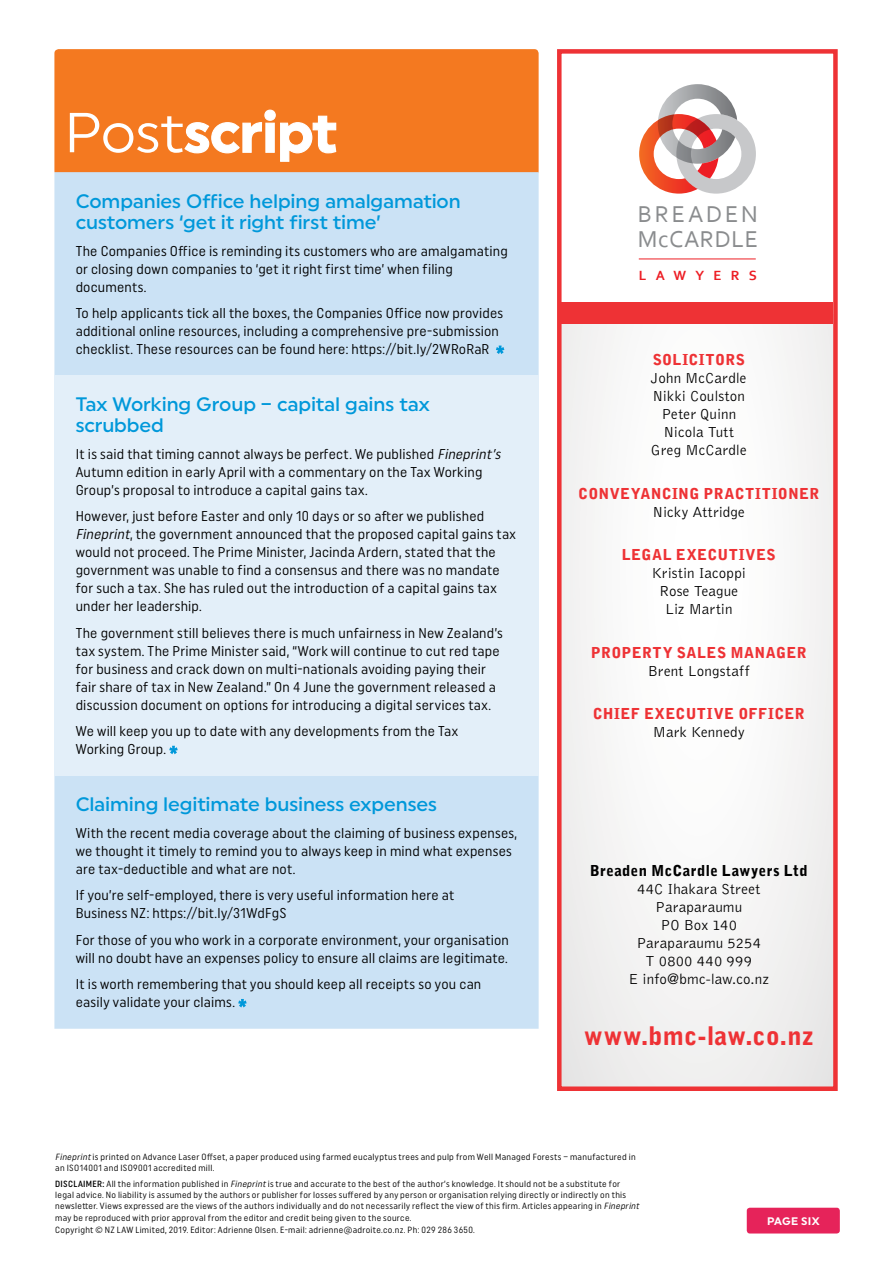
<style>
.page{position:relative;width:893px;height:1263px;background:#fff}
.page>*{position:absolute;margin:0;border:0;box-sizing:border-box;transform-origin:0 0}
.t1{font:700 56.25px "Uniform";letter-spacing:-.01em;color:#fff}
.t2{font:900 25.5px "Bell Gothic";letter-spacing:.015em;color:#ee3235}
.t3{font:24px/24.9px "Corbel";letter-spacing:.025em;color:#8a8c8e}
.t4{font:500 19.5px/21px "Uniform";letter-spacing:-.005em;color:#0098da}
.t5{font:300 15px/18px "Bell Gothic";letter-spacing:.01em;color:#000;text-align:center}
.t6{font:900 15px "Bell Gothic";letter-spacing:.025em;color:#ee3235}
.t7{font:900 15px "Bell Gothic";letter-spacing:.025em;color:#000}
.t8{font:14.25px/18px "Uniform Condensed";letter-spacing:.015em;color:#000}
.t9{font:700 13.95px "Corbel";letter-spacing:.66em;color:#ed1d24}
.t10{font:700 10.95px "Uniform";letter-spacing:.02em;color:#fff}
.t11{font:9px/11.2px "Uniform Condensed";letter-spacing:.03em;color:#000}
.s1{font-weight:400}
.s2{font-style:italic}
.s3{font-weight:500}
</style>
<div class="page">
<div style="left:54px;top:49px;width:485px;height:126px;background:#f47920;border-radius:4px"></div>
<svg style="left:184px;top:109px;width:153px;height:53px"></svg>
<div style="left:747px;top:1208px;width:93px;height:25px;background:#e6235a;border-radius:3px"></div>
<div style="left:54px;top:172px;width:485px;height:857px;background:#cbe2f5"></div>
<div style="left:54px;top:375px;width:485px;height:400px;background:#e3eff9"></div>
<svg style="left:496px;top:346px;width:8px;height:8px"></svg>
<svg style="left:169px;top:746px;width:9px;height:8px"></svg>
<svg style="left:238px;top:999px;width:9px;height:8px"></svg>
<div style="left:559px;top:51px;width:276px;height:1038px;background:#f6f6f6"></div>
<div style="left:559px;top:51px;width:276px;height:263px;background:#fff"></div>
<div style="left:557px;top:49px;width:281px;height:1042px;border:4px solid #ee3235"></div>
<div style="left:562px;top:302px;width:271px;height:22px;background:#ee3235"></div>
<svg style="left:639px;top:84px;width:117px;height:110px"></svg>
<hr style="left:639px;top:259px;width:117px;height:1px;background:#ed1d24">
<h1 class="t1" style="left:64px;top:99px;width:275px"><span class="s1">Post</span>script</h1>
<h3 class="t4" style="left:76px;top:190px;width:387px">Companies Office helping amalgamation customers ‘get it right first time’</h3>
<p class="t8" style="left:76px;top:241px;width:434px">The Companies Office is reminding its customers who are amalgamating or closing down companies to ‘get it right first time’ when filing documents.</p>
<p class="t8" style="left:76px;top:304px;width:429px">To help applicants tick all the boxes, the Companies Office now provides additional online resources, including a comprehensive pre-submission checklist. These resources can be found here: https://bit.ly/2WRoRaR</p>
<h3 class="t4" style="left:76px;top:393px;width:356px">Tax Working Group – capital gains tax scrubbed</h3>
<p class="t8" style="left:76px;top:444px;width:429px">It is said that timing cannot always be perfect. We published <span class="s2">Fineprint’s<br></span>Autumn edition in early April with a commentary on the Tax Working<br>Group’s proposal to introduce a capital gains tax.</p>
<p class="t8" style="left:76px;top:507px;width:442px">However, just before Easter and only 10 days or so after we published <span class="s2">Fineprint</span>, the government announced that the proposed capital gains tax would not proceed. The Prime Minister, Jacinda Ardern, stated that the government was unable to find a consensus and there was no mandate for such a tax. She has ruled out the introduction of a capital gains tax under her leadership.</p>
<p class="t8" style="left:76px;top:623px;width:429px">The government still believes there is much unfairness in New Zealand’s tax system. The Prime Minister said, “Work will continue to cut red tape for business and crack down on multi-nationals avoiding paying their fair share of tax in New Zealand.” On 4 June the government released a discussion document on options for introducing a digital services tax.</p>
<p class="t8" style="left:76px;top:722px;width:384px">We will keep you up to date with any developments from the Tax<br>Working Group.</p>
<h3 class="t4" style="left:76px;top:794px;width:363px">Claiming legitimate business expenses</h3>
<p class="t8" style="left:76px;top:824px;width:443px">With the recent media coverage about the claiming of business expenses, we thought it timely to remind you to always keep in mind what expenses are tax-deductible and what are not.</p>
<p class="t8" style="left:76px;top:886px;width:380px">If you’re self-employed, there is very useful information here at<br>Business NZ: https://bit.ly/31WdFgS</p>
<p class="t8" style="left:76px;top:931px;width:435px">For those of you who work in a corporate environment, your organisation will no doubt have an expenses policy to ensure all claims are legitimate.</p>
<p class="t8" style="left:76px;top:975px;width:407px">It is worth remembering that you should keep all receipts so you can easily validate your claims.</p>
<h3 class="t3" style="left:638px;top:201px;width:122px">BREADEN<br>McCARDLE</h3>
<p class="t9" style="left:639px;top:266px;width:119px">LAWYERS</p>
<p class="t6" style="left:653px;top:351px;width:94px">SOLICITORS</p>
<p class="t5" style="left:651px;top:369px;width:97px">John McCardle<br>Nikki Coulston<br>Peter Quinn<br>Nicola Tutt<br>Greg McCardle</p>
<p class="t6" style="left:578px;top:484px;width:243px">CONVEYANCING PRACTITIONER</p>
<p class="t5" style="left:653px;top:503px;width:94px">Nicky Attridge</p>
<p class="t6" style="left:622px;top:546px;width:156px">LEGAL EXECUTIVES</p>
<p class="t5" style="left:652px;top:564px;width:96px">Kristin Iacoppi<br>Rose Teague<br>Liz Martin</p>
<p class="t6" style="left:591px;top:643px;width:217px">PROPERTY SALES MANAGER</p>
<p class="t5" style="left:648px;top:662px;width:103px">Brent Longstaff</p>
<p class="t6" style="left:593px;top:705px;width:213px">CHIEF EXECUTIVE OFFICER</p>
<p class="t5" style="left:653px;top:723px;width:93px">Mark Kennedy</p>
<p class="t7" style="left:590px;top:862px;width:220px">Breaden McCardle Lawyers Ltd</p>
<p class="t5" style="left:628px;top:880px;width:142px">44C Ihakara Street<br>Paraparaumu<br>PO Box 140<br>Paraparaumu 5254<br>T 0800 440 999<br>E info@bmc-law.co.nz</p>
<h2 class="t2" style="left:584px;top:1021px;width:231px">www.bmc-law.co.nz</h2>
<p class="t11" style="left:55px;top:1151px;width:582px"><span class="s2">Fineprint</span>is printed on Advance Laser Offset, a paper produced using farmed eucalyptus trees and pulp from Well Managed Forests – manufactured in an ISO14001 and ISO9001 accredited mill.</p>
<p class="t11" style="left:55px;top:1178px;width:587px"><span class="s3">DISCLAIMER:</span> All the information published in <span class="s2">Fineprint</span>is true and accurate to the best of the author’s knowledge. It should not be a substitute for legal advice. No liability is assumed by the authors or publisher for losses suffered by any person or organisation relying directly or indirectly on this newsletter. Views expressed are the views of the authors individually and do not necessarily reflect the view of this firm. Articles appearing in <span class="s2">Fineprint </span>may be reproduced with prior approval from the editor and credit being given to the source.</p>
<p class="t11" style="left:55px;top:1224px;width:421px">Copyright © NZ LAW Limited, 2019. Editor: Adrienne Olsen. E-mail: adrienne@adroite.co.nz. Ph: 029 286 3650.</p>
<p class="t10" style="left:767px;top:1214px;width:54px">PAGE SIX</p>
</div>
